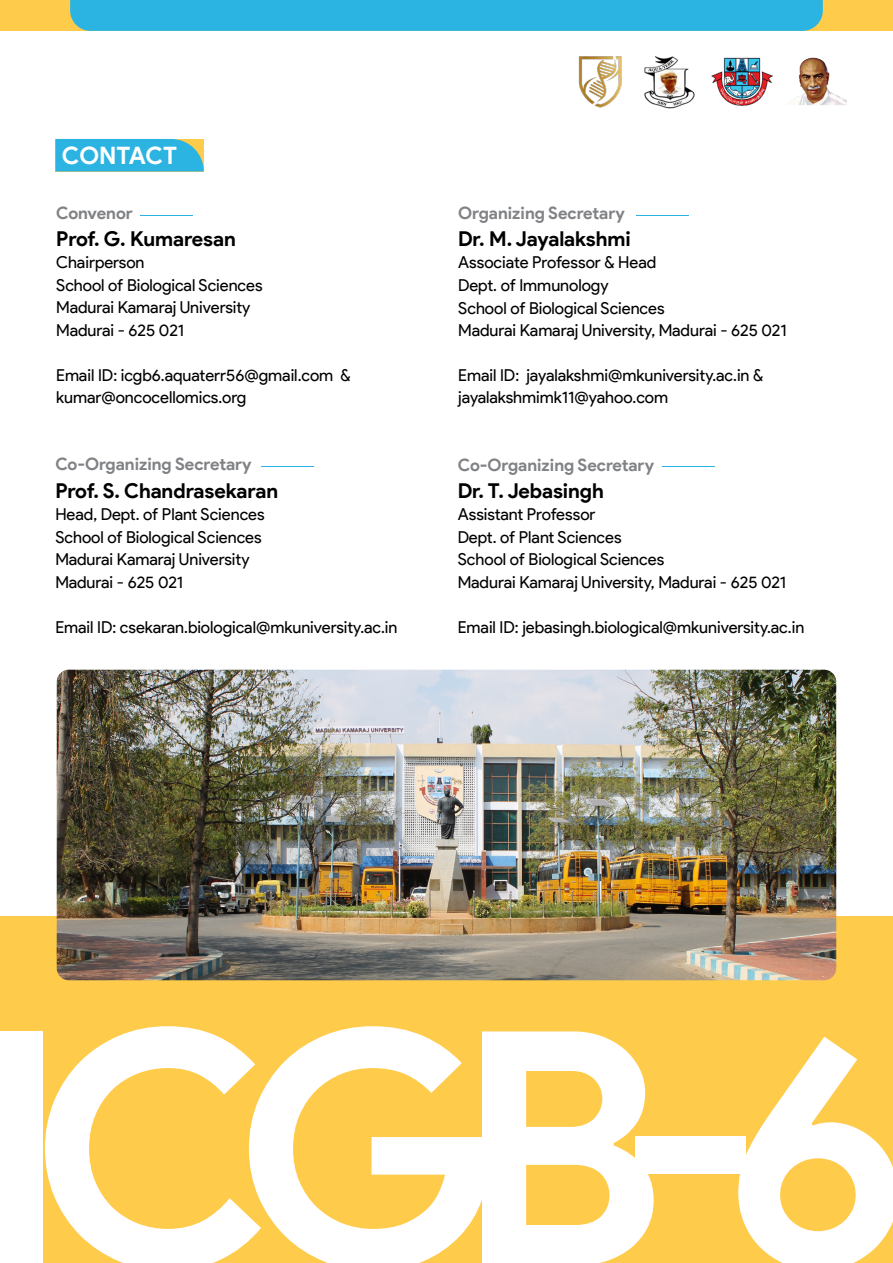
<style>
.page{position:relative;width:893px;height:1263px;background:#fff}
.page>*{position:absolute;margin:0;border:0;box-sizing:border-box;transform-origin:0 0}
.t1{font:700 24px "Product Sans";letter-spacing:-.005em;color:#fff}
.t2{font:700 20.55px "Product Sans";color:#000}
.t3{font:700 17.1px "Product Sans";color:#808285}
.t4{font:16.5px/22.5px "Product Sans";color:#000}
</style>
<div class="page">
<div style="left:0;top:916px;width:893px;height:347px;background:#ffcb4a"></div>
<div style="left:0;top:1031px;width:42px;height:232px;background:#fff"></div>
<svg style="left:45px;top:1026px;width:204px;height:237px"></svg>
<svg style="left:249px;top:1026px;width:233px;height:237px"></svg>
<svg style="left:482px;top:1031px;width:172px;height:232px"></svg>
<div style="left:635px;top:1136px;width:111px;height:38px;background:#fff"></div>
<svg style="left:738px;top:1037px;width:155px;height:226px"></svg>
<img style="left:57px;top:670px;width:779px;height:310px">
<img style="left:712px;top:57px;width:61px;height:48px">
<img style="left:786px;top:57px;width:61px;height:48px">
<img style="left:578px;top:56px;width:44px;height:52px">
<img style="left:644px;top:56px;width:51px;height:53px">
<div style="left:0;top:0;width:893px;height:31px;background:#ffcb4a"></div>
<div style="left:70px;top:0;width:753px;height:31px;background:#2bb3e2"></div>
<div style="left:55px;top:139px;width:149px;height:32px;background:#2bb3e2"></div>
<hr style="left:141px;top:215px;width:52px;height:1px;background:#2bb3e2">
<hr style="left:636px;top:215px;width:52px;height:1px;background:#2bb3e2">
<hr style="left:261px;top:466px;width:53px;height:1px;background:#2bb3e2">
<hr style="left:662px;top:466px;width:53px;height:1px;background:#2bb3e2">
<h1 class="t1" style="left:62px;top:141px;width:117px">CONTACT</h1>
<p class="t3" style="left:56px;top:202px;width:78px">Convenor</p>
<p class="t2" style="left:56px;top:226px;width:181px">Prof. G. Kumaresan</p>
<p class="t4" style="left:56px;top:252px;width:208px">Chairperson<br>School of Biological Sciences<br>Madurai Kamaraj University<br>Madurai - 625 021</p>
<p class="t4" style="left:56px;top:364px;width:296px">Email ID: icgb6.aquaterr56@gmail.com &amp; kumar@oncocellomics.org</p>
<p class="t3" style="left:55px;top:454px;width:198px">Co-Organizing Secretary</p>
<p class="t2" style="left:55px;top:478px;width:224px">Prof. S. Chandrasekaran</p>
<p class="t4" style="left:55px;top:504px;width:211px">Head, Dept. of Plant Sciences<br>School of Biological Sciences<br>Madurai Kamaraj University<br>Madurai - 625 021</p>
<p class="t4" style="left:55px;top:616px;width:344px">Email ID: csekaran.biological@mkuniversity.ac.in</p>
<p class="t3" style="left:458px;top:202px;width:168px">Organizing Secretary</p>
<p class="t2" style="left:458px;top:226px;width:174px">Dr. M. Jayalakshmi</p>
<p class="t4" style="left:458px;top:252px;width:330px">Associate Professor &amp; Head<br>Dept. of Immunology<br>School of Biological Sciences<br>Madurai Kamaraj University, Madurai - 625 021</p>
<p class="t4" style="left:458px;top:364px;width:307px">Email ID: jayalakshmi@mkuniversity.ac.in &amp; jayalakshmimk11@yahoo.com</p>
<p class="t3" style="left:458px;top:454px;width:198px">Co-Organizing Secretary</p>
<p class="t2" style="left:458px;top:478px;width:147px">Dr. T. Jebasingh</p>
<p class="t4" style="left:458px;top:504px;width:330px">Assistant Professor<br>Dept. of Plant Sciences<br>School of Biological Sciences<br>Madurai Kamaraj University, Madurai - 625 021</p>
<p class="t4" style="left:458px;top:616px;width:348px">Email ID: jebasingh.biological@mkuniversity.ac.in</p>
</div>
